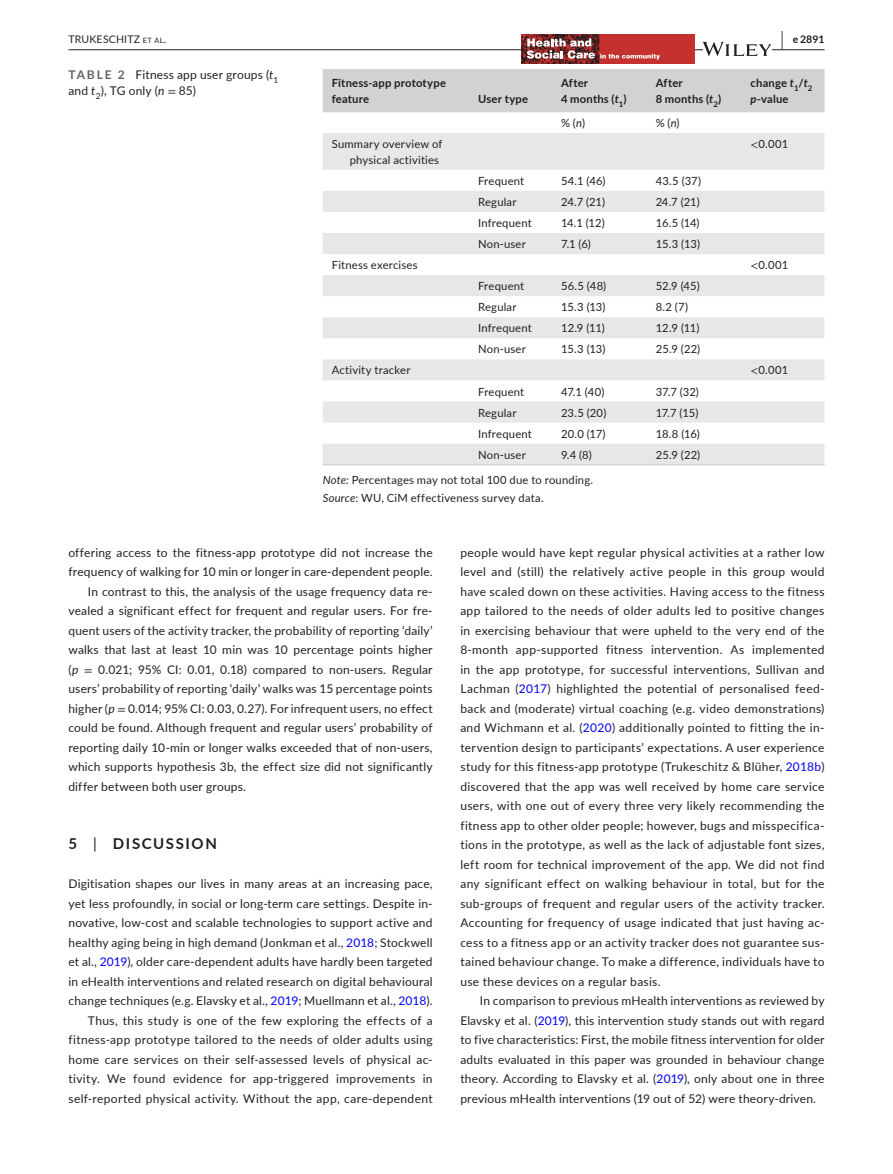
<style>
.page{position:relative;width:893px;height:1174px;background:#fff}
.page>*{position:absolute;margin:0;border:0;box-sizing:border-box;transform-origin:0 0}
.t1{font:700 15px "Lato";letter-spacing:.11em;color:#231f20}
.t2{font:12px/19.5px "Lato";letter-spacing:.015em;color:#231f20;text-align:justify}
.t3{font:11.25px/15.8px "Lato";letter-spacing:.015em;color:#231f20}
.t4{font:700 11.25px/15.8px "Lato";letter-spacing:.02em;color:#231f20}
.t5{font:10.5px "Lato";letter-spacing:.02em;color:#231f20}
.t6{font:700 10.5px "Lato";color:#231f20}
.s1{font-size:7.35px}
.s2{font-size:19.5px}
.s3{font-weight:700;color:#636366}
.s4{font-style:italic}
.s5{font-family:"STIX"}
.s6{font-weight:400}
.s7{color:#00f}
</style>
<div class="page">
<hr style="left:68px;top:49px;width:756px;height:1px;background:#231f20">
<img style="left:522px;top:34px;width:172px;height:30px">
<svg style="left:527px;top:39px;width:133px;height:21px;background:#b45e5c"></svg>
<svg style="left:703px;top:42px;width:68px;height:14px"></svg>
<div style="left:323px;top:69px;width:501px;height:43px;background:#d1d2d4"></div>
<svg style="left:323px;top:133px;width:501px;height:331px;fill:#e6e7e9"></svg>
<hr style="left:323px;top:464px;width:146px;height:1px;background:#d1d2d4">
<hr style="left:469px;top:464px;width:83px;height:1px;background:#d1d2d4">
<hr style="left:552px;top:464px;width:95px;height:1px;background:#d1d2d4">
<hr style="left:647px;top:464px;width:94px;height:1px;background:#d1d2d4">
<hr style="left:741px;top:464px;width:83px;height:1px;background:#d1d2d4">
<p class="t5" style="left:68px;top:31px;width:99px">TRUKESCHITZ <span class="s1">et al</span>.</p>
<p class="t6" style="left:781px;top:31px;width:45px"><span class="s2">|</span> e 2891</p>
<p class="t2" style="left:68px;top:66px;width:211px;line-height:16.5px"><span class="s3">TABLE 2</span> Fitness app user groups (<span class="s4">t</span><sub>1 </sub>and <span class="s4">t</span><sub>2</sub>), TG only (<span class="s4">n</span> <span class="s5">=</span> 85)</p>
<p class="t4" style="left:332px;top:75px;width:116px">Fitness-app prototype feature</p>
<p class="t4" style="left:478px;top:91px;width:52px">User type</p>
<p class="t4" style="left:561px;top:75px;width:67px">After<br>4 months (<span class="s4">t</span><sub>1</sub>)</p>
<p class="t4" style="left:656px;top:75px;width:67px">After<br>8 months (<span class="s4">t</span><sub>2</sub>)</p>
<p class="t4" style="left:750px;top:75px;width:63px">change <span class="s4">t</span><sub>1</sub>/<span class="s4">t</span><sub>2 </sub><span class="s4">p</span>-value</p>
<p class="t3" style="left:561px;top:115px;width:25px">% (<span class="s4">n</span>)</p>
<p class="t3" style="left:656px;top:115px;width:25px">% (<span class="s4">n</span>)</p>
<p class="t3" style="left:350px;top:136px;width:94px;text-indent:-18px">Summary overview of physical activities</p>
<p class="t3" style="left:750px;top:136px;width:39px"><span class="s5">&lt;</span>0.001</p>
<p class="t3" style="left:478px;top:172px;width:48px">Frequent</p>
<p class="t3" style="left:561px;top:172px;width:46px">54.1 (46)</p>
<p class="t3" style="left:656px;top:172px;width:47px">43.5 (37)</p>
<p class="t3" style="left:478px;top:193px;width:40px">Regular</p>
<p class="t3" style="left:561px;top:193px;width:46px">24.7 (21)</p>
<p class="t3" style="left:656px;top:193px;width:46px">24.7 (21)</p>
<p class="t3" style="left:478px;top:214px;width:55px">Infrequent</p>
<p class="t3" style="left:561px;top:214px;width:45px">14.1 (12)</p>
<p class="t3" style="left:656px;top:214px;width:45px">16.5 (14)</p>
<p class="t3" style="left:478px;top:236px;width:49px">Non-user</p>
<p class="t3" style="left:561px;top:236px;width:31px">7.1 (6)</p>
<p class="t3" style="left:656px;top:236px;width:46px">15.3 (13)</p>
<p class="t3" style="left:332px;top:257px;width:87px">Fitness exercises</p>
<p class="t3" style="left:750px;top:257px;width:39px"><span class="s5">&lt;</span>0.001</p>
<p class="t3" style="left:478px;top:278px;width:48px">Frequent</p>
<p class="t3" style="left:561px;top:278px;width:47px">56.5 (48)</p>
<p class="t3" style="left:656px;top:278px;width:46px">52.9 (45)</p>
<p class="t3" style="left:478px;top:299px;width:40px">Regular</p>
<p class="t3" style="left:561px;top:299px;width:46px">15.3 (13)</p>
<p class="t3" style="left:656px;top:299px;width:34px">8.2 (7)</p>
<p class="t3" style="left:478px;top:320px;width:55px">Infrequent</p>
<p class="t3" style="left:561px;top:320px;width:45px">12.9 (11)</p>
<p class="t3" style="left:656px;top:320px;width:45px">12.9 (11)</p>
<p class="t3" style="left:478px;top:341px;width:49px">Non-user</p>
<p class="t3" style="left:561px;top:341px;width:46px">15.3 (13)</p>
<p class="t3" style="left:656px;top:341px;width:46px">25.9 (22)</p>
<p class="t3" style="left:332px;top:362px;width:80px">Activity tracker</p>
<p class="t3" style="left:750px;top:362px;width:39px"><span class="s5">&lt;</span>0.001</p>
<p class="t3" style="left:478px;top:383px;width:48px">Frequent</p>
<p class="t3" style="left:561px;top:383px;width:45px">47.1 (40)</p>
<p class="t3" style="left:656px;top:383px;width:45px">37.7 (32)</p>
<p class="t3" style="left:478px;top:404px;width:40px">Regular</p>
<p class="t3" style="left:561px;top:404px;width:47px">23.5 (20)</p>
<p class="t3" style="left:656px;top:404px;width:44px">17.7 (15)</p>
<p class="t3" style="left:478px;top:425px;width:55px">Infrequent</p>
<p class="t3" style="left:561px;top:425px;width:46px">20.0 (17)</p>
<p class="t3" style="left:656px;top:425px;width:46px">18.8 (16)</p>
<p class="t3" style="left:478px;top:446px;width:49px">Non-user</p>
<p class="t3" style="left:561px;top:446px;width:32px">9.4 (8)</p>
<p class="t3" style="left:656px;top:446px;width:46px">25.9 (22)</p>
<p class="t3" style="left:323px;top:470px;width:272px;line-height:18px"><span class="s4">Note:</span> Percentages may not total 100 due to rounding.<br><span class="s4">Source</span>: WU, CiM effectiveness survey data.</p>
<p class="t2" style="left:68px;top:542px;width:366px">offering access to the fitness-app prototype did not increase the</p>
<p class="t2" style="left:68px;top:561px;width:366px">frequency of walking for 10 min or longer in care-dependent people.</p>
<p class="t2" style="left:88px;top:581px;width:346px">In contrast to this, the analysis of the usage frequency data re-</p>
<p class="t2" style="left:68px;top:600px;width:366px">vealed a significant effect for frequent and regular users. For fre-</p>
<p class="t2" style="left:68px;top:620px;width:366px">quent users of the activity tracker, the probability of reporting ‘daily’</p>
<p class="t2" style="left:68px;top:639px;width:366px">walks that last at least 10 min was 10 percentage points higher</p>
<p class="t2" style="left:68px;top:659px;width:366px">(<span class="s4">p</span> <span class="s5">=</span> 0.021; 95% CI: 0.01, 0.18) compared to non-users. Regular</p>
<p class="t2" style="left:68px;top:678px;width:366px">users’ probability of reporting ‘daily’ walks was 15 percentage points</p>
<p class="t2" style="left:68px;top:698px;width:366px">higher (<span class="s4">p</span> <span class="s5">=</span> 0.014; 95% CI: 0.03, 0.27). For infrequent users, no effect</p>
<p class="t2" style="left:68px;top:717px;width:366px">could be found. Although frequent and regular users’ probability of</p>
<p class="t2" style="left:68px;top:737px;width:366px">reporting daily 10-min or longer walks exceeded that of non-users,</p>
<p class="t2" style="left:68px;top:756px;width:366px">which supports hypothesis 3b, the effect size did not significantly</p>
<p class="t2" style="left:68px;top:776px;width:179px">differ between both user groups.</p>
<p class="t1" style="left:68px;top:833px;width:150px">5 <span class="s6">|</span> DISCUSSION</p>
<p class="t2" style="left:68px;top:873px;width:366px;text-align:right">Digitisation shapes our lives in many areas at an increasing pace, yet less profoundly, in social or long-term care settings. Despite in&shy;novative, low-cost and scalable technologies to support active and healthy aging being in high demand (Jonkman et al., <span class="s7">2018</span>; Stockwell et al., <span class="s7">2019</span>), older care-dependent adults have hardly been targeted in eHealth interventions and related research on digital behavioural change techniques (e.g. Elavsky et al., <span class="s7">2019</span>; Muellmann et al., <span class="s7">2018</span>).<br>Thus, this study is one of the few exploring the effects of a fitness-app prototype tailored to the needs of older adults using home care services on their self-assessed levels of physical ac&shy;tivity. We found evidence for app-triggered improvements in self-reported physical activity. Without the app, care-dependent</p>
<p class="t2" style="left:460px;top:542px;width:366px">people would have kept regular physical activities at a rather low level and (still) the relatively active people in this group would have scaled down on these activities. Having access to the fitness app tailored to the needs of older adults led to positive changes in exercising behaviour that were upheld to the very end of the 8-month app-supported fitness intervention. As implemented in the app prototype, for successful interventions, Sullivan and Lachman (<span class="s7">2017</span>) highlighted the potential of personalised feed&shy;back and (moderate) virtual coaching (e.g. video demonstrations) and Wichmann et al. (<span class="s7">2020</span>) additionally pointed to fitting the in&shy;tervention design to participants’ expectations. A user experience study for this fitness-app prototype (Trukeschitz &amp; Blüher, <span class="s7">2018b</span>) discovered that the app was well received by home care service users, with one out of every three very likely recommending the fitness app to other older people; however, bugs and misspecifica&shy;tions in the prototype, as well as the lack of adjustable font sizes, left room for technical improvement of the app. We did not find any significant effect on walking behaviour in total, but for the sub-groups of frequent and regular users of the activity tracker.<br>Accounting for frequency of usage indicated that just having ac&shy;cess to a fitness app or an activity tracker does not guarantee sus&shy;tained behaviour change. To make a difference, individuals have to use these devices on a regular basis.</p>
<p class="t2" style="left:460px;top:990px;width:366px;text-indent:20px">In comparison to previous mHealth interventions as reviewed by Elavsky et al. (<span class="s7">2019</span>), this intervention study stands out with regard to five characteristics: First, the mobile fitness intervention for older adults evaluated in this paper was grounded in behaviour change theory. According to Elavsky et al. (<span class="s7">2019</span>), only about one in three previous mHealth interventions (19 out of 52) were theory-driven.</p>
</div>
